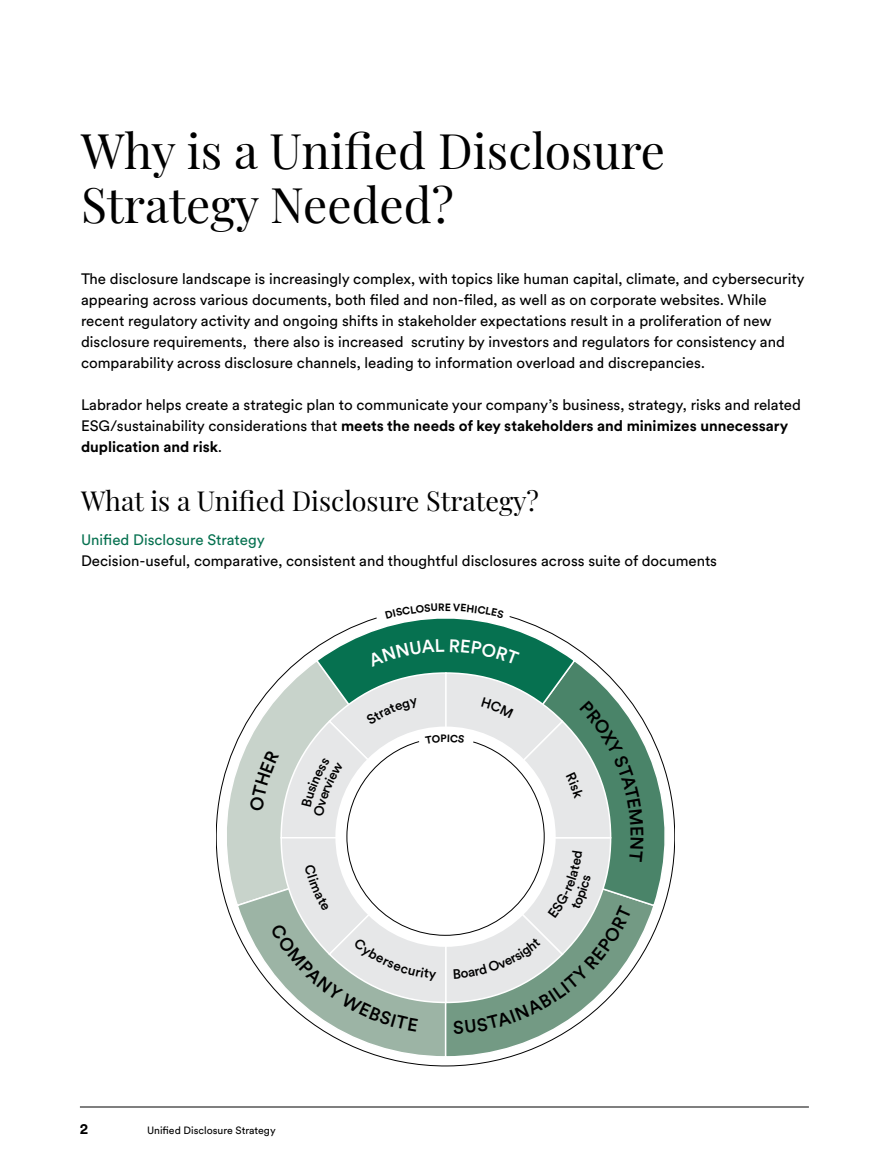
<style>
.page{position:relative;width:891px;height:1161px;background:#fff}
.page>*{position:absolute;margin:0;border:0;box-sizing:border-box;transform-origin:0 0}
.t1{font:48px/54px "Playfair Display";color:#000}
.t2{font:27px "Playfair Display";color:#000}
.t3{font:15px/21px "Circular XX";color:#000}
.t4{font:15px "Circular XX";color:#067150}
.t5{font:700 15px "Circular XX";color:#000}
.t6{font:10.5px "Circular XX";color:#000}
.s1{font-weight:700}
</style>
<div class="page">
<svg style="left:216px;top:616px;width:459px;height:450px"></svg>
<hr style="left:80px;top:1107px;width:729px;height:1px;background:#000">
<svg style="left:385px;top:616px;width:119px;height:3px"></svg>
<svg style="left:249px;top:639px;width:394px;height:395px"></svg>
<h1 class="t1" style="left:81px;top:120px;width:586px">Why is a Unified Disclosure<br>Strategy Needed?</h1>
<p class="t3" style="left:81px;top:268px;width:725px">The disclosure landscape is increasingly complex, with topics like human capital, climate, and cybersecurity appearing across various documents, both filed and non-filed, as well as on corporate websites. While recent regulatory activity and ongoing shifts in stakeholder expectations result in a proliferation of new disclosure requirements, there also is increased scrutiny by investors and regulators for consistency and comparability across disclosure channels, leading to information overload and discrepancies.</p>
<p class="t3" style="left:81px;top:393px;width:721px">Labrador helps create a strategic plan to communicate your company’s business, strategy, risks and related<br>ESG/sustainability considerations that <span class="s1">meets the needs of key stakeholders and minimizes unnecessary duplication and risk</span>.</p>
<h2 class="t2" style="left:81px;top:480px;width:460px">What is a Unified Disclosure Strategy?</h2>
<p class="t4" style="left:81px;top:530px;width:185px">Unified Disclosure Strategy</p>
<p class="t3" style="left:81px;top:549px;width:638px">Decision-useful, comparative, consistent and thoughtful disclosures across suite of documents</p>
<p class="t5" style="left:80px;top:1118px;width:10px">2</p>
<p class="t6" style="left:147px;top:1123px;width:130px">Unified Disclosure Strategy</p>
</div>
